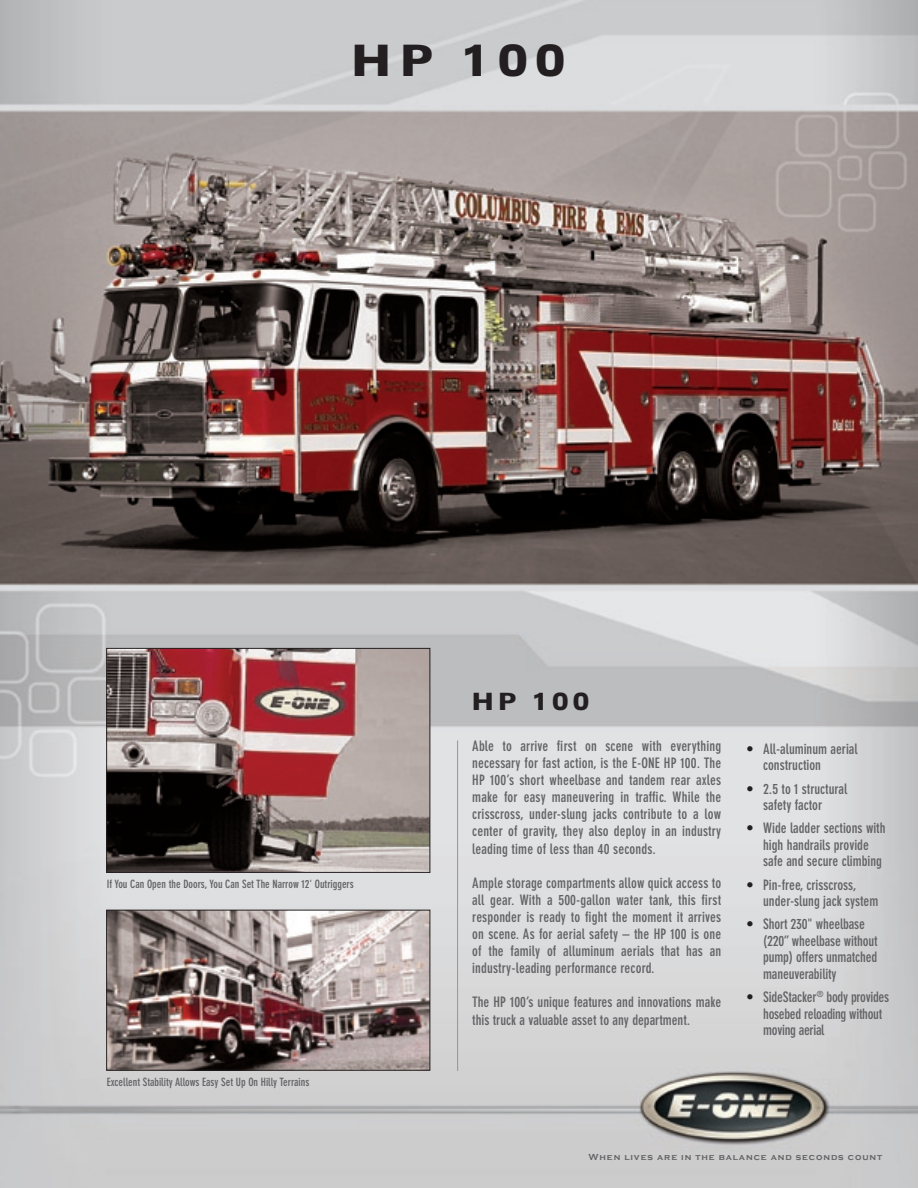
<style>
.page{position:relative;width:918px;height:1188px;background:#fff}
.page>*{position:absolute;margin:0;border:0;box-sizing:border-box;transform-origin:0 0}
.t1{font:700 39.9px "Doric LT Std";color:#231f20}
.t2{font:700 21.9px "Doric LT Std";color:#231f20}
.t3{font:700 condensed 14.25px/17.1px "DIN Neuzeit Grotesk";color:#636366}
.t4{font:700 condensed 14.25px/16.5px "DIN Neuzeit Grotesk";letter-spacing:-.02em;color:#636366}
.t5{font:700 condensed 11.25px "DIN Neuzeit Grotesk";color:#636366}
.t6{font:700 9px "Copperplate Gothic";letter-spacing:.1em;color:#636366}
.s1{color:#231f20}
</style>
<div class="page">
<img style="left:0;top:0;width:918px;height:1188px">
<img style="left:108px;top:650px;width:320px;height:221px">
<div style="left:106px;top:648px;width:324px;height:225px;border:1px solid #231f20"></div>
<img style="left:108px;top:912px;width:320px;height:157px">
<div style="left:106px;top:910px;width:324px;height:161px;border:1px solid #231f20"></div>
<hr style="left:457px;top:740px;width:1px;height:331px;background:#939598">
<p class="t1" style="left:349px;top:29px;width:220px">HP 100</p>
<p class="t5" style="left:107px;top:877px;width:249px">If You Can Open the Doors, You Can Set The Narrow 12' Outriggers</p>
<p class="t5" style="left:107px;top:1075px;width:204px">Excellent Stability Allows Easy Set Up On Hilly Terrains</p>
<p class="t2" style="left:470px;top:684px;width:121px">HP 100</p>
<p class="t3" style="left:472px;top:738px;width:250px;text-align:justify">Able to arrive first on scene with everything necessary for fast action, is the E-ONE HP 100. The HP 100’s short wheelbase and tandem rear axles make for easy maneuvering in traffic. While the crisscross, under-slung jacks contribute to a low center of gravity, they also deploy in an industry leading time of less than 40 seconds.</p>
<p class="t3" style="left:472px;top:874px;width:250px;text-align:justify">Ample storage compartments allow quick access to all gear. With a 500-gallon water tank, this first responder is ready to fight the moment it arrives on scene. As for aerial safety – the HP 100 is one of the family of alluminum aerials that has an industry-leading performance record.</p>
<p class="t3" style="left:472px;top:994px;width:250px">The HP 100’s unique features and innovations make this truck a valuable asset to any department.</p>
<p class="t3" style="left:763px;top:741px;width:96px;line-height:16.5px;text-indent:-16px"><span class="s1">•</span> All-aluminum aerial construction</p>
<p class="t3" style="left:747px;top:781px;width:102px;line-height:16.5px;text-align:center"><span class="s1">•</span> 2.5 to 1 structural safety factor</p>
<p class="t3" style="left:763px;top:820px;width:124px;line-height:16.5px;text-indent:-16px"><span class="s1">•</span> Wide ladder sections with high handrails provide safe and secure climbing</p>
<p class="t3" style="left:763px;top:877px;width:117px;line-height:16.5px;text-indent:-16px"><span class="s1">•</span> Pin-free, crisscross, under-slung jack system</p>
<p class="t3" style="left:763px;top:916px;width:116px;line-height:16.5px;text-indent:-16px"><span class="s1">•</span> Short 230" wheelbase (220” wheelbase without pump) offers unmatched maneuverability</p>
<p class="t4" style="left:763px;top:989px;width:127px;text-indent:-17px"><span class="s1">•</span> SideStacker<sup>®</sup> body provides hosebed reloading without moving aerial</p>
<p class="t6" style="left:589px;top:1152px;width:295px">When lives are in the balance and seconds count</p>
</div>
